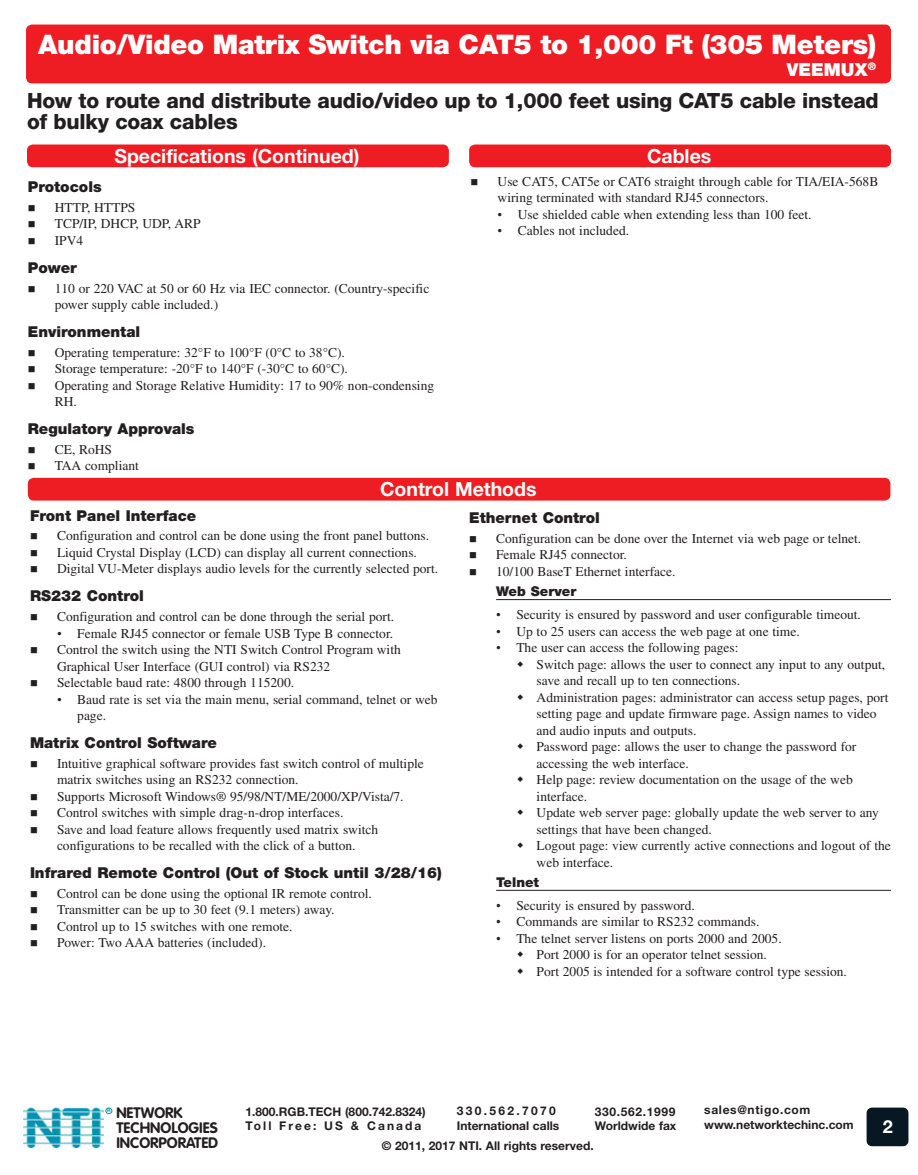
<style>
.page{position:relative;width:918px;height:1175px;background:#fff}
.page>*{position:absolute;margin:0;border:0;box-sizing:border-box;transform-origin:0 0}
.t1{font:900 27px "Helvetica Neue LT Std";letter-spacing:-.01em;color:#fff}
.Sub-head{font:800 21px/21px "Helvetica Neue LT Std";letter-spacing:-.01em;color:#231f20}
.Page_Bar_Header{font:700 19.5px "Helvetica Neue LT Std";color:#fff}
.Title-sub{font:900 18px "Helvetica Neue LT Std";color:#fff}
.t2{font:700 18px "Helvetica Neue LT Std";color:#fff}
.Body_Sub_Header{font:900 15px "Helvetica Neue LT Std";color:#231f20}
.t3{font:700 15px/14.7px "VAG Rounded Std";color:#231f20}
._1st_Level_Bullet{font:13.5px/16.5px "Times LT Std";color:#231f20}
._3rd_Level_Bullet{font:13.5px/16.5px "Times LT Std";color:#231f20}
._2nd_Level_Bullet{font:13.5px/16.5px "Times LT Std";color:#231f20}
.Body_Sub_Header_Inde{font:900 13.5px "Helvetica Neue LT Std";color:#231f20}
.t4{font:700 12px "Helvetica Neue LT Std";color:#231f20}
.t5{font:700 12px "Helvetica Neue LT Std";letter-spacing:.055em;color:#231f20}
.t6{font:700 12px "Helvetica Neue LT Std";letter-spacing:.175em;color:#231f20}
.t7{font:700 12px "Helvetica Neue LT Std";letter-spacing:.195em;color:#231f20}
.t8{font:700 4.95px "Helvetica Neue LT Std";color:#0093b0}
.s1{font-family:"Times New Roman"}
</style>
<div class="page">
<div style="left:105px;top:1107px;width:7px;height:7px;border:1px solid #0093b0;border-radius:50%"></div>
<img style="left:23px;top:1107px;width:81px;height:40px">
<div style="left:867px;top:1107px;width:41px;height:39px;background:#071822"></div>
<div style="left:26px;top:25px;width:865px;height:58px;background:#ee1d23;border-radius:6px"></div>
<div style="left:28px;top:478px;width:862px;height:22px;background:#ee1d23;border-radius:6px"></div>
<div style="left:469px;top:144px;width:422px;height:23px;background:#ee1d23;border-radius:6px"></div>
<div style="left:27px;top:144px;width:422px;height:23px;background:#ee1d23;border-radius:6px"></div>
<hr style="left:496px;top:599px;width:395px;height:1px;background:#231f20">
<hr style="left:496px;top:890px;width:395px;height:1px;background:#231f20">
<h1 class="t1" style="left:38px;top:28px;width:840px">Audio/Video Matrix Switch via CAT5 to 1,000 Ft (305 Meters)</h1>
<p class="Title-sub" style="left:787px;top:59px;width:91px">VEEMUX<sup>®</sup></p>
<p class="Sub-head" style="left:27px;top:90px;width:853px">How to route and distribute audio/video up to 1,000 feet using CAT5 cable instead of bulky coax cables</p>
<p class="Page_Bar_Header" style="left:114px;top:144px;width:247px">Specifications (Continued)</p>
<p class="Body_Sub_Header" style="left:28px;top:178px;width:75px">Protocols</p>
<p class="_1st_Level_Bullet" style="left:55px;top:199px;width:82px">HTTP, HTTPS</p>
<p class="_1st_Level_Bullet" style="left:55px;top:216px;width:147px">TCP/IP, DHCP, UDP, ARP</p>
<p class="_1st_Level_Bullet" style="left:55px;top:232px;width:30px">IPV4</p>
<p class="Body_Sub_Header" style="left:28px;top:258px;width:51px">Power</p>
<p class="_1st_Level_Bullet" style="left:55px;top:280px;width:376px">110 or 220 VAC at 50 or 60 Hz via IEC connector. (Country-specific power supply cable included.)</p>
<p class="Body_Sub_Header" style="left:28px;top:322px;width:114px">Environmental</p>
<p class="_1st_Level_Bullet" style="left:55px;top:344px;width:292px">Operating temperature: 32°F to 100°F (0°C to 38°C).</p>
<p class="_1st_Level_Bullet" style="left:55px;top:360px;width:295px">Storage temperature: -20°F to 140°F (-30°C to 60°C).</p>
<p class="_1st_Level_Bullet" style="left:55px;top:377px;width:381px">Operating and Storage Relative Humidity: 17 to 90% non-condensing<br>RH.</p>
<p class="Body_Sub_Header" style="left:28px;top:420px;width:168px">Regulatory Approvals</p>
<p class="_1st_Level_Bullet" style="left:55px;top:441px;width:59px">CE, RoHS</p>
<p class="_1st_Level_Bullet" style="left:55px;top:457px;width:86px">TAA compliant</p>
<p class="Page_Bar_Header" style="left:647px;top:144px;width:66px">Cables</p>
<p class="_1st_Level_Bullet" style="left:498px;top:173px;width:382px">Use CAT5, CAT5e or CAT6 straight through cable for TIA/EIA-568B wiring terminated with standard RJ45 connectors.</p>
<p class="_2nd_Level_Bullet" style="left:498px;top:206px;width:316px"><span class="s1">•</span> Use shielded cable when extending less than 100 feet.</p>
<p class="_2nd_Level_Bullet" style="left:498px;top:222px;width:133px"><span class="s1">•</span> Cables not included.</p>
<p class="Page_Bar_Header" style="left:380px;top:477px;width:158px">Control Methods</p>
<p class="Body_Sub_Header" style="left:30px;top:506px;width:168px">Front Panel Interface</p>
<p class="_1st_Level_Bullet" style="left:57px;top:527px;width:374px">Configuration and control can be done using the front panel buttons.</p>
<p class="_1st_Level_Bullet" style="left:57px;top:544px;width:362px">Liquid Crystal Display (LCD) can display all current connections.</p>
<p class="_1st_Level_Bullet" style="left:57px;top:560px;width:383px">Digital VU-Meter displays audio levels for the currently selected port.</p>
<p class="Body_Sub_Header" style="left:30px;top:587px;width:115px">RS232 Control</p>
<p class="_1st_Level_Bullet" style="left:57px;top:608px;width:339px">Configuration and control can be done through the serial port.</p>
<p class="_2nd_Level_Bullet" style="left:57px;top:624px;width:338px"><span class="s1">•</span> Female RJ45 connector or female USB Type B connector.</p>
<p class="_1st_Level_Bullet" style="left:57px;top:641px;width:345px">Control the switch using the NTI Switch Control Program with<br>Graphical User Interface (GUI control) via RS232</p>
<p class="_1st_Level_Bullet" style="left:57px;top:674px;width:239px">Selectable baud rate: 4800 through 115200.</p>
<p class="_2nd_Level_Bullet" style="left:77px;top:690px;width:362px;text-indent:-20px"><span class="s1">•</span> Baud rate is set via the main menu, serial command, telnet or web page.</p>
<p class="Body_Sub_Header" style="left:30px;top:733px;width:188px">Matrix Control Software</p>
<p class="_1st_Level_Bullet" style="left:57px;top:755px;width:368px">Intuitive graphical software provides fast switch control of multiple matrix switches using an RS232 connection.</p>
<p class="_1st_Level_Bullet" style="left:57px;top:788px;width:348px">Supports Microsoft Windows® 95/98/NT/ME/2000/XP/Vista/7.</p>
<p class="_1st_Level_Bullet" style="left:57px;top:804px;width:288px">Control switches with simple drag-n-drop interfaces.</p>
<p class="_1st_Level_Bullet" style="left:57px;top:821px;width:323px">Save and load feature allows frequently used matrix switch configurations to be recalled with the click of a button.</p>
<p class="Body_Sub_Header" style="left:30px;top:863px;width:413px">Infrared Remote Control (Out of Stock until 3/28/16)</p>
<p class="_1st_Level_Bullet" style="left:57px;top:885px;width:317px">Control can be done using the optional IR remote control.</p>
<p class="_1st_Level_Bullet" style="left:57px;top:901px;width:279px">Transmitter can be up to 30 feet (9.1 meters) away.</p>
<p class="_1st_Level_Bullet" style="left:57px;top:918px;width:237px">Control up to 15 switches with one remote.</p>
<p class="_1st_Level_Bullet" style="left:57px;top:934px;width:211px">Power: Two AAA batteries (included).</p>
<p class="Body_Sub_Header" style="left:469px;top:509px;width:132px">Ethernet Control</p>
<p class="_1st_Level_Bullet" style="left:496px;top:530px;width:367px">Configuration can be done over the Internet via web page or telnet.</p>
<p class="_1st_Level_Bullet" style="left:496px;top:546px;width:132px">Female RJ45 connector.</p>
<p class="_1st_Level_Bullet" style="left:496px;top:563px;width:181px">10/100 BaseT Ethernet interface.</p>
<p class="Body_Sub_Header_Inde" style="left:496px;top:583px;width:82px">Web Server</p>
<p class="_2nd_Level_Bullet" style="left:496px;top:606px;width:366px"><span class="s1">•</span> Security is ensured by password and user configurable timeout.</p>
<p class="_2nd_Level_Bullet" style="left:496px;top:622px;width:305px"><span class="s1">•</span> Up to 25 users can access the web page at one time.</p>
<p class="_2nd_Level_Bullet" style="left:496px;top:639px;width:244px"><span class="s1">•</span> The user can access the following pages:</p>
<p class="_3rd_Level_Bullet" style="left:537px;top:655px;width:350px">Switch page: allows the user to connect any input to any output, save and recall up to ten connections.</p>
<p class="_3rd_Level_Bullet" style="left:537px;top:688px;width:353px">Administration pages: administrator can access setup pages, port setting page and update firmware page. Assign names to video and audio inputs and outputs.</p>
<p class="_3rd_Level_Bullet" style="left:537px;top:738px;width:321px">Password page: allows the user to change the password for accessing the web interface.</p>
<p class="_3rd_Level_Bullet" style="left:537px;top:771px;width:318px">Help page: review documentation on the usage of the web interface.</p>
<p class="_3rd_Level_Bullet" style="left:537px;top:804px;width:344px">Update web server page: globally update the web server to any settings that have been changed.</p>
<p class="_3rd_Level_Bullet" style="left:537px;top:837px;width:356px">Logout page: view currently active connections and logout of the web interface.</p>
<p class="Body_Sub_Header_Inde" style="left:496px;top:874px;width:45px">Telnet</p>
<p class="_2nd_Level_Bullet" style="left:496px;top:897px;width:200px"><span class="s1">•</span> Security is ensured by password.</p>
<p class="_2nd_Level_Bullet" style="left:496px;top:913px;width:265px"><span class="s1">•</span> Commands are similar to RS232 commands.</p>
<p class="_2nd_Level_Bullet" style="left:496px;top:930px;width:287px"><span class="s1">•</span> The telnet server listens on ports 2000 and 2005.</p>
<p class="_3rd_Level_Bullet" style="left:537px;top:946px;width:232px">Port 2000 is for an operator telnet session.</p>
<p class="_3rd_Level_Bullet" style="left:537px;top:963px;width:312px">Port 2005 is intended for a software control type session.</p>
<p class="t8" style="left:107px;top:1107px;width:5px">R</p>
<p class="t3" style="left:116px;top:1106px;width:103px">NETWORK<br>TECHNOLOGIES<br>INCORPORATED</p>
<p class="t5" style="left:704px;top:1102px;width:108px">sales@ntigo.com</p>
<p class="t7" style="left:457px;top:1103px;width:101px">330.562.7070</p>
<p class="t4" style="left:457px;top:1118px;width:104px">International calls</p>
<p class="t5" style="left:595px;top:1103px;width:82px">330.562.1999</p>
<p class="t4" style="left:595px;top:1118px;width:83px">Worldwide fax</p>
<p class="t4" style="left:246px;top:1104px;width:181px">1.800.RGB.TECH (800.742.8324)</p>
<p class="t6" style="left:246px;top:1118px;width:177px">Toll Free: US &amp; Canada</p>
<p class="t4" style="left:704px;top:1117px;width:151px">www.networktechinc.com</p>
<p class="t2" style="left:883px;top:1115px;width:12px">2</p>
<p class="t4" style="left:382px;top:1138px;width:213px">© 2011, 2017 NTI. All rights reserved.</p>
</div>
